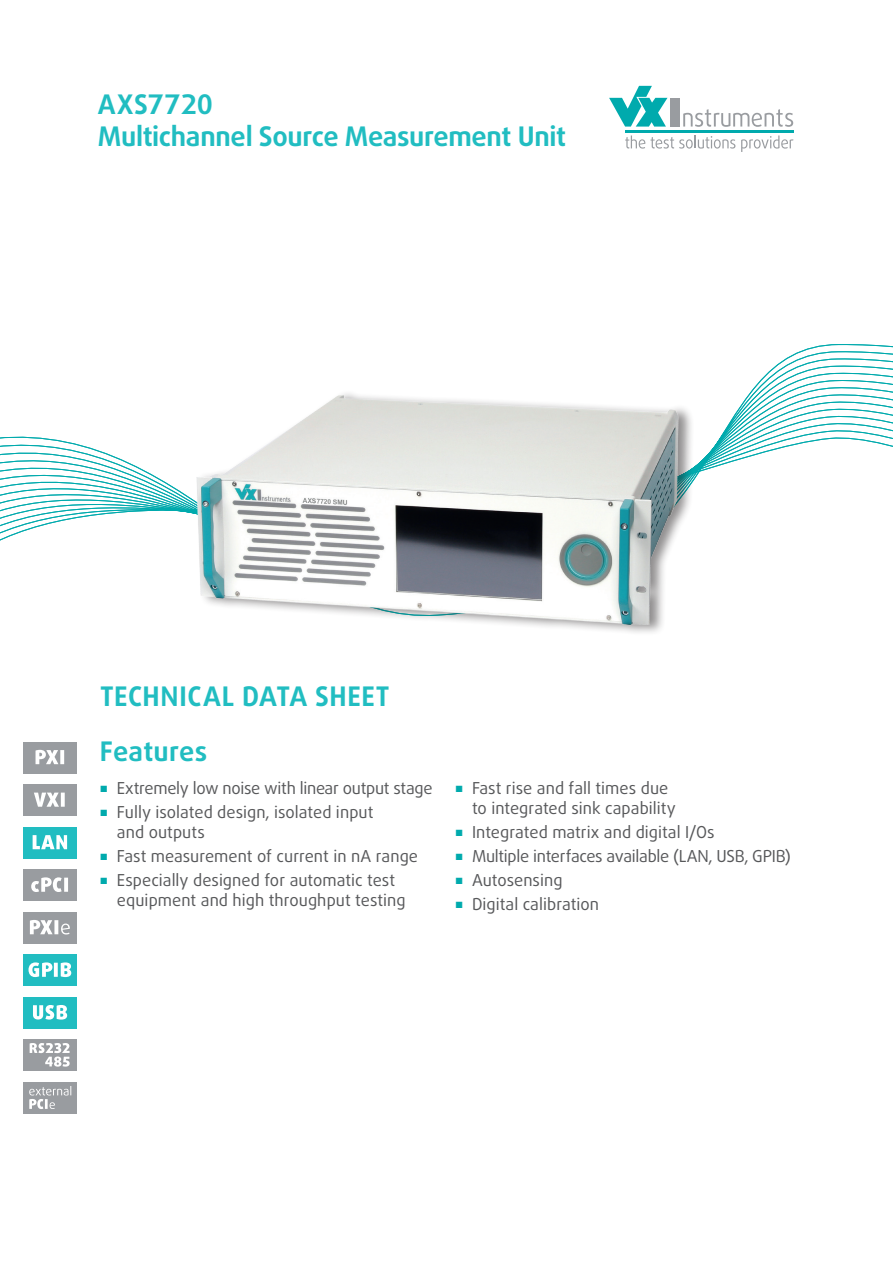
<style>
.page{position:relative;width:893px;height:1263px;background:#fff}
.page>*{position:absolute;margin:0;border:0;box-sizing:border-box;transform-origin:0 0}
.Produktbezeichnung{font:700 27px/31.5px "Daxline Pro";letter-spacing:-.01em;color:#21bdc1}
.Produktbezeichnung-2{font:700 27px "Daxline Pro";letter-spacing:.025em;color:#21bdc1}
.t1{font:16.5px/19.8px "Daxline Pro";color:#57585a}
.s1{font-family:"Arial";font-size:13.5px;color:#00aaad}
</style>
<div class="page">
<svg style="left:683px;top:109px;width:110px;height:18px"></svg>
<svg style="left:609px;top:86px;width:58px;height:41px"></svg>
<div style="left:670px;top:98px;width:9px;height:29px;background:#999ca0"></div>
<svg style="left:625px;top:135px;width:110px;height:14px"></svg>
<svg style="left:741px;top:135px;width:52px;height:17px"></svg>
<hr style="left:625px;top:131px;width:168px;height:2px;background:#00aaad">
<hr style="left:0;top:1136px;width:1px;height:55px;background:#e0f2f3">
<hr style="left:0;top:1191px;width:1px;height:34px;background:#00aaad">
<svg style="left:0;top:344px;width:893px;height:197px"></svg>
<div style="left:196px;top:389px;width:498px;height:247px;background:#fff"></div>
<img style="left:191px;top:344px;width:499px;height:287px">
<div style="left:23px;top:784px;width:53px;height:32px;background:#999ca0"></div>
<svg style="left:34px;top:792px;width:31px;height:15px"></svg>
<div style="left:23px;top:827px;width:53px;height:31px;background:#21bdc1"></div>
<svg style="left:33px;top:835px;width:34px;height:14px"></svg>
<div style="left:23px;top:869px;width:53px;height:32px;background:#999ca0"></div>
<svg style="left:31px;top:877px;width:37px;height:15px"></svg>
<div style="left:23px;top:912px;width:53px;height:32px;background:#999ca0"></div>
<svg style="left:30px;top:920px;width:40px;height:14px"></svg>
<div style="left:23px;top:954px;width:53px;height:32px;background:#21bdc1"></div>
<svg style="left:29px;top:962px;width:42px;height:15px"></svg>
<div style="left:23px;top:997px;width:53px;height:32px;background:#21bdc1"></div>
<svg style="left:33px;top:1005px;width:34px;height:14px"></svg>
<div style="left:23px;top:1039px;width:53px;height:32px;background:#999ca0"></div>
<svg style="left:30px;top:1043px;width:40px;height:24px"></svg>
<div style="left:23px;top:1082px;width:53px;height:32px;background:#999ca0"></div>
<svg style="left:29px;top:1086px;width:42px;height:23px"></svg>
<div style="left:23px;top:742px;width:53px;height:31px;background:#999ca0"></div>
<svg style="left:36px;top:750px;width:28px;height:14px"></svg>
<p class="Produktbezeichnung" style="left:98px;top:89px;width:470px">AXS7720<br>Multichannel Source Measurement Unit</p>
<h1 class="Produktbezeichnung-2" style="left:100px;top:678px;width:291px">TECHNICAL DATA SHEET</h1>
<p class="Produktbezeichnung" style="left:100px;top:736px;width:109px">Features</p>
<p class="t1" style="left:100px;top:779px;width:334px"><span class="s1">■</span> Extremely low noise with linear output stage</p>
<p class="t1" style="left:117px;top:803px;width:258px;text-indent:-17px"><span class="s1">■</span> Fully isolated design, isolated input and outputs</p>
<p class="t1" style="left:100px;top:847px;width:320px"><span class="s1">■</span> Fast measurement of current in nA range</p>
<p class="t1" style="left:117px;top:871px;width:290px;text-indent:-17px"><span class="s1">■</span> Especially designed for automatic test equipment and high throughput testing</p>
<p class="t1" style="left:472px;top:779px;width:205px;text-indent:-17px"><span class="s1">■</span> Fast rise and fall times due to integrated sink capability</p>
<p class="t1" style="left:455px;top:822px;width:261px"><span class="s1">■</span> Integrated matrix and digital I/Os</p>
<p class="t1" style="left:455px;top:847px;width:337px"><span class="s1">■</span> Multiple interfaces available (LAN, USB, GPIB)</p>
<p class="t1" style="left:455px;top:871px;width:109px"><span class="s1">■</span> Autosensing</p>
<p class="t1" style="left:455px;top:895px;width:146px"><span class="s1">■</span> Digital calibration</p>
</div>
